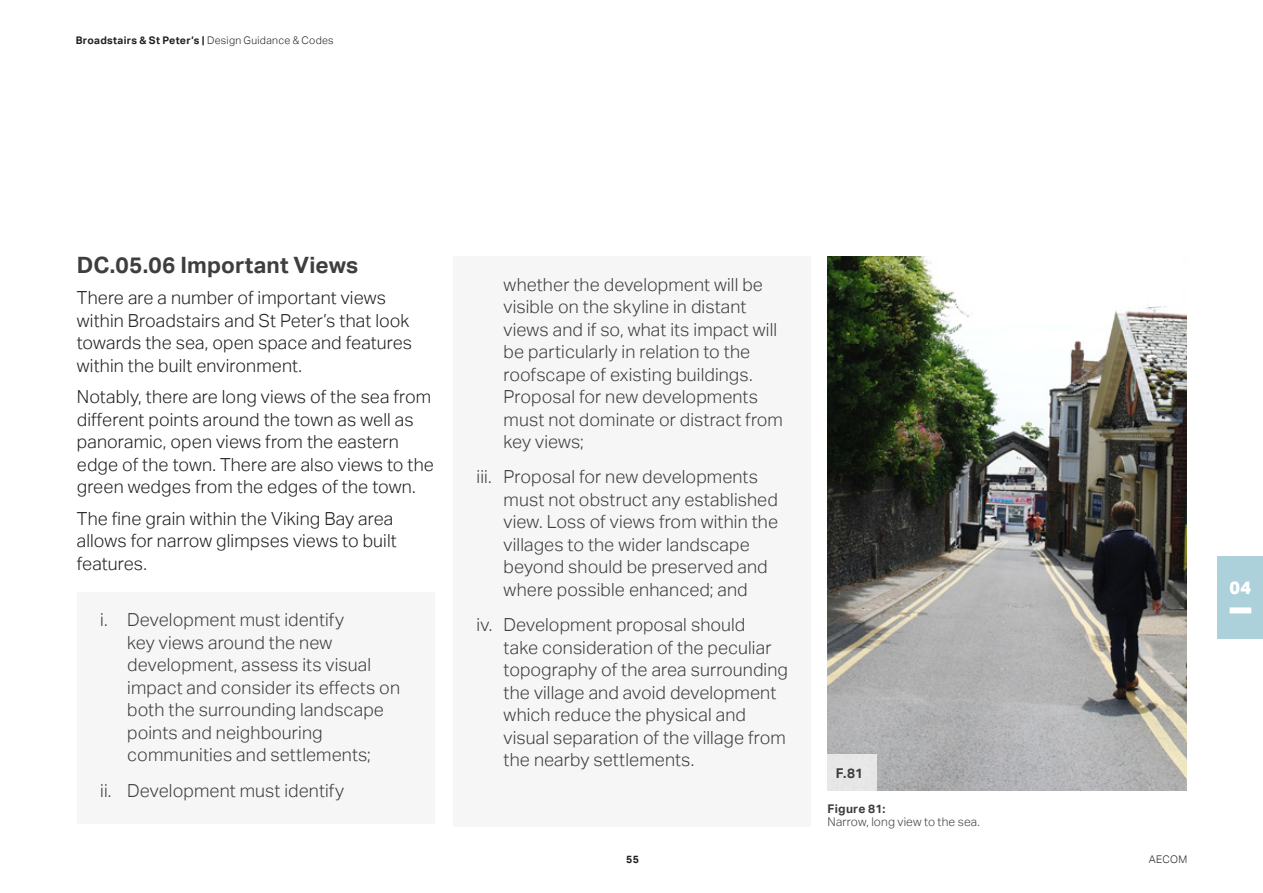
<style>
.page{position:relative;width:1263px;height:893px;background:#fff}
.page>*{position:absolute;margin:0;border:0;box-sizing:border-box;transform-origin:0 0}
.Level_4_Heading_Bd_1{font:700 22.5px "AECOM Sans";letter-spacing:.005em;color:#3e3e3f}
.t1{font:300 18px/22.5px "AECOM Sans";letter-spacing:.005em;color:#3e3e3f}
.Level_4_Heading_Bd_1-2{font:300 18px/22.5px "AECOM Sans";letter-spacing:.005em;color:#231f20}
.t2{font:800 18px "AECOM Sans";color:#fff}
.t3{font:700 13.5px "AECOM Sans";color:#3e3e3f}
.Caption_Text_Lt_8_9{font:300 12px "AECOM Sans";letter-spacing:.015em;color:#3e3e3f}
.t4{font:700 12px "AECOM Sans";letter-spacing:.015em;color:#3e3e3f}
.t5{font:700 10.5px "AECOM Sans";letter-spacing:.025em;color:#231f20}
.t6{font:300 10.5px "AECOM Sans";letter-spacing:.025em;color:#231f20}
.s1{font-weight:300}
</style>
<div class="page">
<img style="left:828px;top:257px;width:358px;height:534px">
<div style="left:828px;top:755px;width:49px;height:36px;background:#e7e7e8"></div>
<div style="left:1218px;top:556px;width:45px;height:83px;background:#acd1db"></div>
<div style="left:1229px;top:607px;width:22px;height:6px;background:#fff"></div>
<div style="left:77px;top:592px;width:357px;height:232px;background:#f6f6f6"></div>
<div style="left:453px;top:257px;width:358px;height:570px;background:#f6f6f6"></div>
<p class="t5" style="left:76px;top:34px;width:259px">Broadstairs &amp; St Peter’s | <span class="s1">Design Guidance &amp; Codes</span></p>
<h4 class="Level_4_Heading_Bd_1" style="left:77px;top:252px;width:283px">DC.05.06 Important Views</h4>
<h4 class="Level_4_Heading_Bd_1-2" style="left:77px;top:287px;width:337px">There are a number of important views within Broadstairs and St Peter’s that look towards the sea, open space and features within the built environment.</h4>
<h4 class="Level_4_Heading_Bd_1-2" style="left:77px;top:386px;width:359px">Notably, there are long views of the sea from different points around the town as well as panoramic, open views from the eastern edge of the town. There are also views to the green wedges from the edges of the town.</h4>
<h4 class="Level_4_Heading_Bd_1-2" style="left:77px;top:507px;width:321px">The fine grain within the Viking Bay area allows for narrow glimpses views to built features.</h4>
<p class="t1" style="left:127px;top:609px;width:274px;text-indent:-27px">i. Development must identify<br>key views around the new development, assess its visual impact and consider its effects on both the surrounding landscape points and neighbouring communities and settlements;</p>
<p class="t1" style="left:100px;top:779px;width:245px">ii. Development must identify</p>
<p class="t1" style="left:504px;top:273px;width:281px">whether the development will be visible on the skyline in distant views and if so, what its impact will be particularly in relation to the roofscape of existing buildings.<br>Proposal for new developments must not dominate or distract from key views;</p>
<p class="t1" style="left:504px;top:466px;width:276px;text-indent:-27px">iii. Proposal for new developments must not obstruct any established view. Loss of views from within the villages to the wider landscape beyond should be preserved and where possible enhanced; and</p>
<p class="t1" style="left:504px;top:614px;width:286px;text-indent:-27px">iv. Development proposal should<br>take consideration of the peculiar topography of the area surrounding the village and avoid development which reduce the physical and visual separation of the village from the nearby settlements.</p>
<p class="t3" style="left:836px;top:765px;width:29px">F.81</p>
<p class="t4" style="left:828px;top:802px;width:59px">Figure 81:</p>
<p class="Caption_Text_Lt_8_9" style="left:828px;top:815px;width:154px">Narrow, long view to the sea.</p>
<p class="t5" style="left:626px;top:853px;width:14px">55</p>
<p class="t6" style="left:1149px;top:853px;width:40px">AECOM</p>
<p class="t2" style="left:1229px;top:576px;width:23px">04</p>
</div>
